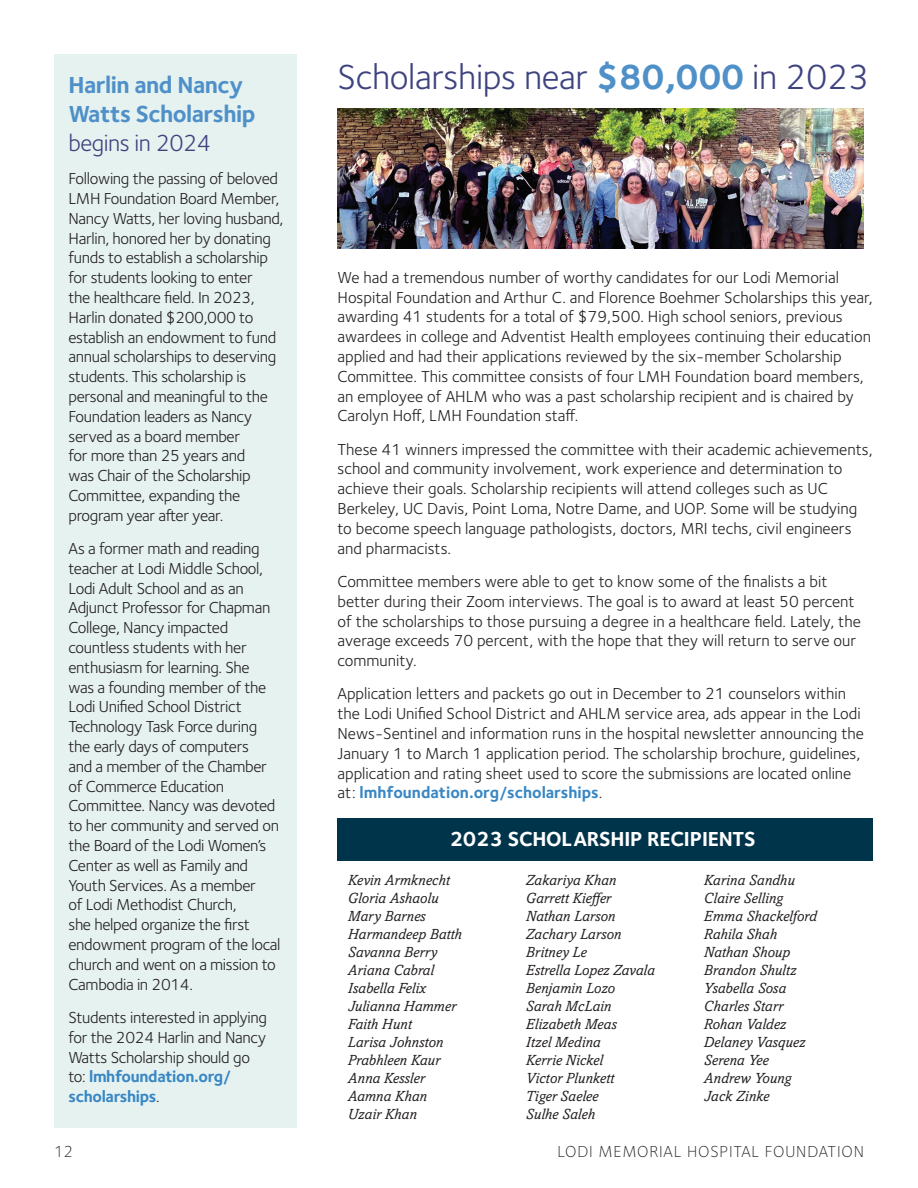
<style>
.page{position:relative;width:918px;height:1188px;background:#fff}
.page>*{position:absolute;margin:0;border:0;box-sizing:border-box;transform-origin:0 0}
.t1{font:36px "Foundry Sterling";letter-spacing:-.01em;color:#3e437f}
.t2{font:700 24px/28.8px "Foundry Sterling";letter-spacing:-.02em;color:#4f90c9}
.t3{font:24px "Foundry Sterling";letter-spacing:-.02em;color:#3e437f}
.t4{font:700 21px "Foundry Sterling";letter-spacing:-.01em;color:#fff}
.t5{font:16.5px/19.8px "Foundry Sterling";color:#231f20}
.t6{font:16.5px/19.8px "Foundry Sterling";letter-spacing:-.02em;color:#231f20}
.t7{font:300 16.5px "Foundry Sterling";letter-spacing:.05em;color:#231f20}
.t8{font:italic 15px/18px "Amasis MT Std";color:#231f20}
.s1{font-weight:700;color:#3887c4}
.s2{font-weight:700;color:#4f90c9}
</style>
<div class="page">
<div style="left:338px;top:818px;width:535px;height:43px;background:#00344b"></div>
<div style="left:54px;top:54px;width:243px;height:1074px;background:#e6f2f0"></div>
<img style="left:338px;top:108px;width:526px;height:140px">
<h2 class="t2" style="left:68px;top:72px;width:188px">Harlin and Nancy<br>Watts Scholarship</h2>
<h2 class="t3" style="left:68px;top:129px;width:144px">begins in 2024</h2>
<p class="t6" style="left:68px;top:169px;width:216px">Following the passing of beloved<br>LMH Foundation Board Member,<br>Nancy Watts, her loving husband,<br>Harlin, honored her by donating funds to establish a scholarship for students looking to enter<br>the healthcare field. In 2023,<br>Harlin donated $200,000 to establish an endowment to fund annual scholarships to deserving students. This scholarship is personal and meaningful to the<br>Foundation leaders as Nancy served as a board member<br>for more than 25 years and<br>was Chair of the Scholarship<br>Committee, expanding the program year after year.</p>
<p class="t6" style="left:68px;top:539px;width:214px">As a former math and reading teacher at Lodi Middle School,<br>Lodi Adult School and as an<br>Adjunct Professor for Chapman<br>College, Nancy impacted countless students with her enthusiasm for learning. She<br>was a founding member of the<br>Lodi Unified School District<br>Technology Task Force during the early days of computers<br>and a member of the Chamber of Commerce Education<br>Committee. Nancy was devoted to her community and served on the Board of the Lodi Women’s<br>Center as well as Family and<br>Youth Services. As a member<br>of Lodi Methodist Church,<br>she helped organize the first endowment program of the local church and went on a mission to<br>Cambodia in 2014.</p>
<p class="t6" style="left:68px;top:1008px;width:200px">Students interested in applying for the 2024 Harlin and Nancy<br>Watts Scholarship should go to: <span class="s1">lmhfoundation.org/ scholarships</span>.</p>
<h1 class="t1" style="left:338px;top:56px;width:533px">Scholarships near <span class="s2">$80,000</span> in 2023</h1>
<p class="t5" style="left:338px;top:268px;width:537px">We had a tremendous number of worthy candidates for our Lodi Memorial Hospital Foundation and Arthur C. and Florence Boehmer Scholarships this year, awarding 41 students for a total of $79,500. High school seniors, previous awardees in college and Adventist Health employees continuing their education applied and had their applications reviewed by the six-member Scholarship Committee. This committee consists of four LMH Foundation board members, an employee of AHLM who was a past scholarship recipient and is chaired by Carolyn Hoff, LMH Foundation staff.</p>
<p class="t5" style="left:338px;top:439px;width:537px">These 41 winners impressed the committee with their academic achievements, school and community involvement, work experience and determination to achieve their goals. Scholarship recipients will attend colleges such as UC Berkeley, UC Davis, Point Loma, Notre Dame, and UOP. Some will be studying to become speech language pathologists, doctors, MRI techs, civil engineers and pharmacists.</p>
<p class="t5" style="left:338px;top:572px;width:525px">Committee members were able to get to know some of the finalists a bit better during their Zoom interviews. The goal is to award at least 50 percent of the scholarships to those pursuing a degree in a healthcare field. Lately, the average exceeds 70 percent, with the hope that they will return to serve our community.</p>
<p class="t5" style="left:338px;top:684px;width:528px">Application letters and packets go out in December to 21 counselors within the Lodi Unified School District and AHLM service area, ads appear in the Lodi News-Sentinel and information runs in the hospital newsletter announcing the January 1 to March 1 application period. The scholarship brochure, guidelines, application and rating sheet used to score the submissions are located online at: <span class="s1">lmhfoundation.org/scholarships</span>.</p>
<p class="t4" style="left:450px;top:827px;width:308px">2023 SCHOLARSHIP RECIPIENTS</p>
<p class="t8" style="left:348px;top:871px;width:116px">Kevin Armknecht<br>Gloria Ashaolu<br>Mary Barnes<br>Harmandeep Batth<br>Savanna Berry<br>Ariana Cabral<br>Isabella Felix<br>Julianna Hammer<br>Faith Hunt<br>Larisa Johnston<br>Prabhleen Kaur<br>Anna Kessler<br>Aamna Khan<br>Uzair Khan</p>
<p class="t8" style="left:526px;top:871px;width:131px">Zakariya Khan<br>Garrett Kieffer<br>Nathan Larson<br>Zachary Larson<br>Britney Le<br>Estrella Lopez Zavala<br>Benjamin Lozo<br>Sarah McLain<br>Elizabeth Meas<br>Itzel Medina<br>Kerrie Nickel<br>Victor Plunkett<br>Tiger Saelee<br>Sulhe Saleh</p>
<p class="t8" style="left:704px;top:871px;width:114px">Karina Sandhu<br>Claire Selling<br>Emma Shackelford<br>Rahila Shah<br>Nathan Shoup<br>Brandon Shultz<br>Ysabella Sosa<br>Charles Starr<br>Rohan Valdez<br>Delaney Vasquez<br>Serena Yee<br>Andrew Young<br>Jack Zinke</p>
<p class="t7" style="left:54px;top:1142px;width:21px">12</p>
<p class="t7" style="left:558px;top:1142px;width:308px">LODI MEMORIAL HOSPITAL FOUNDATION</p>
</div>
